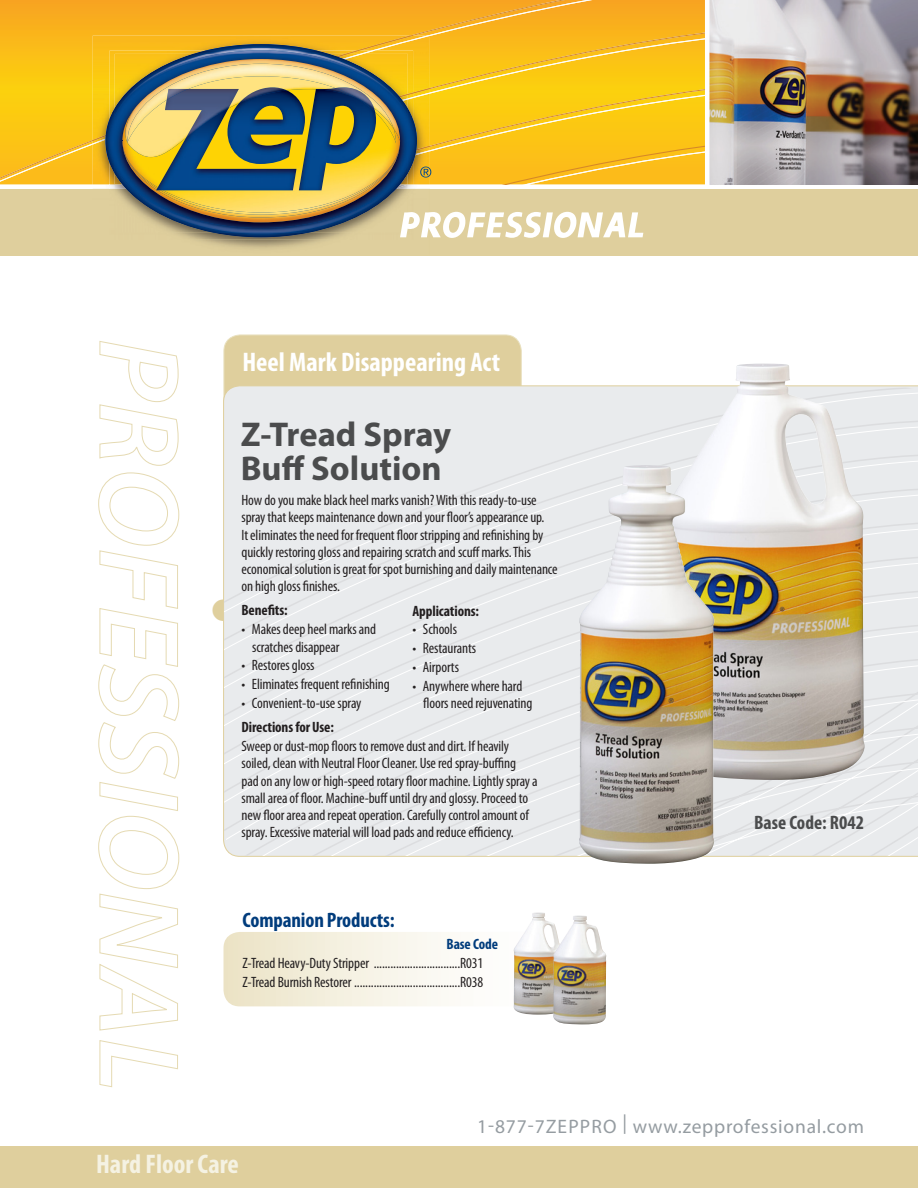
<style>
.page{position:relative;width:918px;height:1188px;background:#fff}
.page>*{position:absolute;margin:0;border:0;box-sizing:border-box;transform-origin:0 0}
.Headline{font:700 34.5px/34.5px "Myriad Pro";color:#4b4c4d}
.Headline-2{font:700 condensed 27px "Myriad Pro";color:#fff}
.t1{font:700 condensed 27px "Myriad Pro";color:#f5f2e3}
.Body-less_space{font:700 condensed 21px "Myriad Pro";letter-spacing:-.01em;color:#013c7c}
.t2{font:19.5px "Myriad Pro";letter-spacing:.04em;color:#959ca1}
.Chart_Header{font:700 condensed 19.5px "Myriad Pro";color:#4b4c4d}
.Body-less_space-2{font:condensed 15px/17.2px "Myriad Pro";letter-spacing:-.01em;color:#231f20}
.Body-less_space-3{font:700 condensed 15px "Myriad Pro";letter-spacing:-.01em;color:#231f20}
.Body-less_space-4{font:700 condensed 15px "Myriad Pro";letter-spacing:-.01em;color:#013c7c}
</style>
<div class="page">
<svg style="left:0;top:255px;width:918px;height:1px"></svg>
<div style="left:0;top:189px;width:918px;height:66px;background:#dfcf9d"></div>
<div style="left:0;top:0;width:705px;height:21px;background:#f8a820"></div>
<svg style="left:0;top:21px;width:705px;height:54px;background:#f9ba1d"></svg>
<div style="left:0;top:75px;width:705px;height:57px;background:#fbcc10"></div>
<img style="left:414px;top:36px;width:16px;height:98px">
<img style="left:417px;top:88px;width:13px;height:10px">
<img style="left:93px;top:36px;width:321px;height:98px">
<img style="left:105px;top:119px;width:5px;height:15px">
<img style="left:206px;top:44px;width:211px;height:90px">
<img style="left:112px;top:50px;width:298px;height:63px">
<img style="left:110px;top:113px;width:5px;height:3px">
<img style="left:408px;top:113px;width:5px;height:3px">
<img style="left:213px;top:233px;width:96px;height:4px">
<img style="left:238px;top:233px;width:46px;height:1px">
<img style="left:408px;top:116px;width:5px;height:18px">
<img style="left:110px;top:116px;width:5px;height:18px">
<img style="left:224px;top:48px;width:74px;height:2px">
<img style="left:207px;top:50px;width:108px;height:4px">
<img style="left:115px;top:54px;width:293px;height:63px">
<svg style="left:408px;top:92px;width:5px;height:9px"></svg>
<img style="left:315px;top:54px;width:93px;height:62px">
<img style="left:115px;top:54px;width:92px;height:62px">
<img style="left:115px;top:191px;width:293px;height:42px">
<img style="left:121px;top:59px;width:279px;height:163px">
<img style="left:135px;top:59px;width:125px;height:5px">
<img style="left:394px;top:108px;width:2px;height:26px">
<img style="left:127px;top:64px;width:267px;height:70px">
<svg style="left:400px;top:212px;width:243px;height:26px"></svg>
<svg style="left:0;top:134px;width:705px;height:57px;background:#bea644"></svg>
<img style="left:709px;top:0;width:209px;height:185px">
<svg style="left:224px;top:932px;width:338px;height:74px"></svg>
<div style="left:224px;top:335px;width:297px;height:110px;background:#dfcf9d;border-radius:16px"></div>
<div style="left:224px;top:335px;width:298px;height:110px;border:1px solid #e9e1c0;border-radius:16px"></div>
<svg style="left:99px;top:341px;width:80px;height:125px"></svg>
<svg style="left:98px;top:472px;width:82px;height:559px"></svg>
<svg style="left:99px;top:1040px;width:79px;height:48px"></svg>
<div style="left:0;top:1146px;width:918px;height:42px;background:#dfcf9d"></div>
<div style="left:224px;top:387px;width:694px;height:469px;background:#e9ebed"></div>
<img style="left:663px;top:363px;width:202px;height:417px">
<img style="left:579px;top:465px;width:135px;height:399px">
<img style="left:514px;top:912px;width:39px;height:103px">
<img style="left:553px;top:916px;width:53px;height:108px">
<p class="Headline-2" style="left:242px;top:345px;width:259px">Heel Mark Disappearing Act</p>
<p class="Headline" style="left:241px;top:416px;width:212px">Z-Tread Spray<br>Buff Solution</p>
<p class="Body-less_space-2" style="left:242px;top:491px;width:318px">How do you make black heel marks vanish? With this ready-to-use spray that keeps maintenance down and your floor’s appearance up.<br>It eliminates the need for frequent floor stripping and refinishing by quickly restoring gloss and repairing scratch and scuff marks. This economical solution is great for spot burnishing and daily maintenance on high gloss finishes.</p>
<p class="Body-less_space-3" style="left:242px;top:601px;width:48px">Benefits:</p>
<p class="Body-less_space-2" style="left:252px;top:621px;width:125px;text-indent:-11px">• Makes deep heel marks and scratches disappear</p>
<p class="Body-less_space-2" style="left:242px;top:657px;width:75px">• Restores gloss</p>
<p class="Body-less_space-2" style="left:242px;top:676px;width:150px">• Eliminates frequent refinishing</p>
<p class="Body-less_space-2" style="left:242px;top:694px;width:121px">• Convenient-to-use spray</p>
<p class="Body-less_space-3" style="left:242px;top:718px;width:94px">Directions for Use:</p>
<p class="Body-less_space-2" style="left:242px;top:737px;width:298px">Sweep or dust-mop floors to remove dust and dirt. If heavily soiled, clean with Neutral Floor Cleaner. Use red spray-buffing<br>pad on any low or high-speed rotary floor machine. Lightly spray a small area of floor. Machine-buff until dry and glossy. Proceed to new floor area and repeat operation. Carefully control amount of spray. Excessive material will load pads and reduce efficiency.</p>
<p class="Body-less_space-3" style="left:412px;top:601px;width:68px">Applications:</p>
<p class="Body-less_space-2" style="left:412px;top:621px;width:46px">• Schools</p>
<p class="Body-less_space-2" style="left:412px;top:639px;width:65px">• Restaurants</p>
<p class="Body-less_space-2" style="left:412px;top:658px;width:48px">• Airports</p>
<p class="Body-less_space-2" style="left:423px;top:677px;width:111px;text-indent:-11px">• Anywhere where hard floors need rejuvenating</p>
<p class="Body-less_space" style="left:243px;top:906px;width:154px">Companion Products:</p>
<p class="Body-less_space-4" style="left:447px;top:935px;width:53px">Base Code</p>
<p class="Body-less_space-2" style="left:243px;top:954px;width:242px">Z-Tread Heavy-Duty Stripper ...............................R031</p>
<p class="Body-less_space-2" style="left:243px;top:973px;width:242px">Z-Tread Burnish Restorer ......................................R038</p>
<p class="Chart_Header" style="left:754px;top:810px;width:111px">Base Code: R042</p>
<p class="t1" style="left:96px;top:1147px;width:144px">Hard Floor Care</p>
<p class="t2" style="left:477px;top:1116px;width:388px">1-877-7ZEPPRO | www.zepprofessional.com</p>
</div>
